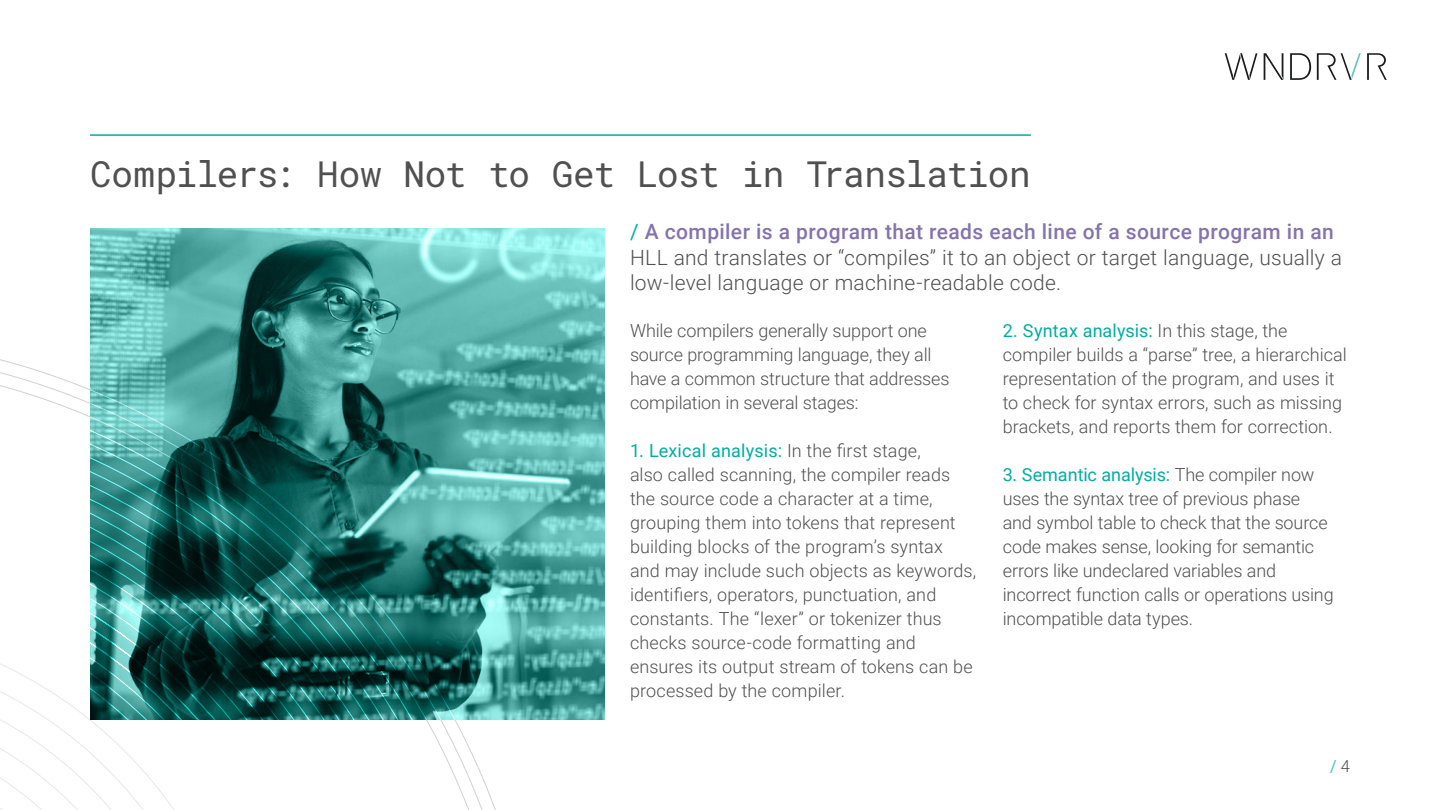
<style>
.page{position:relative;width:1440px;height:810px;background:#fff}
.page>*{position:absolute;margin:0;border:0;box-sizing:border-box;transform-origin:0 0}
.t1{font:36px "Roboto Mono";letter-spacing:-.03em;color:#505050}
.t2{font:300 21px/25.5px "Roboto";letter-spacing:.01em;color:#505050}
.t3{font:300 18px/24px "Roboto";color:#505050}
.t4{font:500 16.5px "Roboto";color:#59cac3}
.s1{font-weight:400;color:#00ada3}
.s2{font-weight:500;color:#8573ad}
.s3{font-weight:300;color:#505050}
</style>
<div class="page">
<img style="left:90px;top:228px;width:514px;height:492px">
<svg style="left:0;top:335px;width:540px;height:385px;background:#65b0ab"></svg>
<svg style="left:0;top:373px;width:503px;height:437px"></svg>
<svg style="left:0;top:622px;width:253px;height:188px"></svg>
<svg style="left:1264px;top:53px;width:19px;height:27px"></svg>
<svg style="left:1290px;top:53px;width:21px;height:27px"></svg>
<svg style="left:1367px;top:53px;width:20px;height:27px"></svg>
<svg style="left:1317px;top:53px;width:44px;height:27px"></svg>
<svg style="left:1225px;top:53px;width:32px;height:27px"></svg>
<hr style="left:90px;top:134px;width:941px;height:2px;background:#00ada3">
<h1 class="t1" style="left:90px;top:149px;width:942px">Compilers: How Not to Get Lost in Translation</h1>
<p class="t2" style="left:630px;top:218px;width:714px"><span class="s1">/</span> <span class="s2">A compiler is a program that reads each line of a source program in an<br></span>HLL and translates or “compiles” it to an object or target language, usually a low-level language or machine-readable code.</p>
<p class="t3" style="left:630px;top:318px;width:321px">While compilers generally support one source programming language, they all have a common structure that addresses compilation in several stages:</p>
<p class="t3" style="left:630px;top:438px;width:348px"><span class="s1">1. Lexical analysis:</span> In the first stage,<br>also called scanning, the compiler reads the source code a character at a time, grouping them into tokens that represent building blocks of the program’s syntax and may include such objects as keywords, identifiers, operators, punctuation, and constants. The “lexer” or tokenizer thus checks source-code formatting and ensures its output stream of tokens can be processed by the compiler.</p>
<p class="t3" style="left:1003px;top:318px;width:346px"><span class="s1">2. Syntax analysis:</span> In this stage, the compiler builds a “parse” tree, a hierarchical representation of the program, and uses it to check for syntax errors, such as missing brackets, and reports them for correction.</p>
<p class="t3" style="left:1003px;top:462px;width:332px"><span class="s1">3. Semantic analysis:</span> The compiler now uses the syntax tree of previous phase and symbol table to check that the source code makes sense, looking for semantic errors like undeclared variables and incorrect function calls or operations using incompatible data types.</p>
<p class="t4" style="left:1330px;top:755px;width:21px">/ <span class="s3">4</span></p>
</div>
